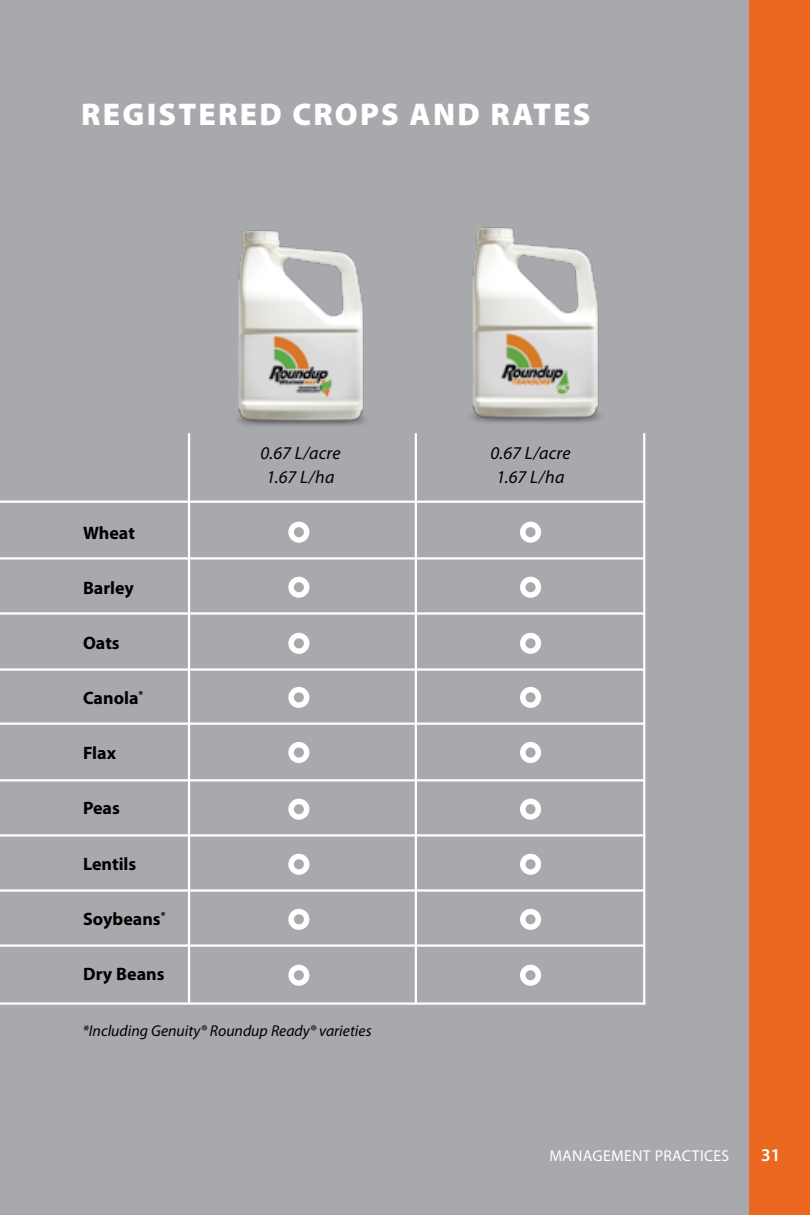
<style>
.page{position:relative;width:810px;height:1215px;background:#fff}
.page>*{position:absolute;margin:0;border:0;box-sizing:border-box;transform-origin:0 0}
.t1{font:900 31.5px "Myriad Pro";letter-spacing:.07em;color:#fff}
.t2{font:700 18px "Myriad Pro";color:#000}
.t3{font:italic 18px/23.6px "Myriad Pro";letter-spacing:.01em;color:#000;text-align:center}
.t4{font:600 18px "Myriad Pro";color:#fff}
.t5{font:italic 15.75px "Myriad Pro";color:#000}
.t6{font:15.75px "Myriad Pro";letter-spacing:.02em;color:#fff}
</style>
<div class="page">
<div style="left:0;top:0;width:758px;height:1215px;background:#a7a9ac"></div>
<hr style="left:415px;top:433px;width:2px;height:571px;background:#fff">
<img style="left:238px;top:230px;width:128px;height:196px">
<img style="left:472px;top:227px;width:128px;height:196px">
<hr style="left:0;top:501px;width:645px;height:2px;background:#fff">
<hr style="left:0;top:557px;width:645px;height:3px;background:#fff">
<hr style="left:0;top:612px;width:645px;height:3px;background:#fff">
<hr style="left:0;top:668px;width:645px;height:3px;background:#fff">
<hr style="left:0;top:723px;width:645px;height:2px;background:#fff">
<hr style="left:0;top:779px;width:645px;height:2px;background:#fff">
<hr style="left:0;top:834px;width:643px;height:3px;background:#fff">
<hr style="left:0;top:889px;width:645px;height:3px;background:#fff">
<hr style="left:0;top:944px;width:645px;height:3px;background:#fff">
<hr style="left:0;top:1002px;width:645px;height:3px;background:#fff">
<div style="left:749px;top:0;width:61px;height:1215px;background:#ea6820"></div>
<hr style="left:643px;top:433px;width:2px;height:571px;background:#fff">
<hr style="left:188px;top:433px;width:2px;height:571px;background:#fff">
<div style="left:288px;top:522px;width:21px;height:21px;background:#fff;border-radius:50%"></div>
<div style="left:294px;top:527px;width:10px;height:10px;background:#a7a9ac;border-radius:50%"></div>
<div style="left:288px;top:577px;width:21px;height:21px;background:#fff;border-radius:50%"></div>
<div style="left:294px;top:582px;width:10px;height:10px;background:#a7a9ac;border-radius:50%"></div>
<div style="left:288px;top:633px;width:21px;height:21px;background:#fff;border-radius:50%"></div>
<div style="left:294px;top:638px;width:10px;height:10px;background:#a7a9ac;border-radius:50%"></div>
<div style="left:288px;top:687px;width:21px;height:21px;background:#fff;border-radius:50%"></div>
<div style="left:294px;top:692px;width:10px;height:10px;background:#a7a9ac;border-radius:50%"></div>
<div style="left:288px;top:742px;width:21px;height:21px;background:#fff;border-radius:50%"></div>
<div style="left:294px;top:747px;width:10px;height:11px;background:#a7a9ac;border-radius:50%"></div>
<div style="left:288px;top:799px;width:21px;height:21px;background:#fff;border-radius:50%"></div>
<div style="left:294px;top:804px;width:10px;height:10px;background:#a7a9ac;border-radius:50%"></div>
<div style="left:288px;top:854px;width:21px;height:21px;background:#fff;border-radius:50%"></div>
<div style="left:294px;top:859px;width:10px;height:10px;background:#a7a9ac;border-radius:50%"></div>
<div style="left:288px;top:909px;width:21px;height:21px;background:#fff;border-radius:50%"></div>
<div style="left:294px;top:914px;width:10px;height:10px;background:#a7a9ac;border-radius:50%"></div>
<div style="left:288px;top:965px;width:21px;height:21px;background:#fff;border-radius:50%"></div>
<div style="left:294px;top:970px;width:10px;height:10px;background:#a7a9ac;border-radius:50%"></div>
<div style="left:520px;top:522px;width:21px;height:21px;background:#fff;border-radius:50%"></div>
<div style="left:526px;top:527px;width:10px;height:10px;background:#a7a9ac;border-radius:50%"></div>
<div style="left:520px;top:577px;width:21px;height:21px;background:#fff;border-radius:50%"></div>
<div style="left:526px;top:582px;width:10px;height:10px;background:#a7a9ac;border-radius:50%"></div>
<div style="left:520px;top:633px;width:21px;height:21px;background:#fff;border-radius:50%"></div>
<div style="left:526px;top:638px;width:10px;height:10px;background:#a7a9ac;border-radius:50%"></div>
<div style="left:520px;top:687px;width:21px;height:21px;background:#fff;border-radius:50%"></div>
<div style="left:526px;top:692px;width:10px;height:10px;background:#a7a9ac;border-radius:50%"></div>
<div style="left:520px;top:742px;width:21px;height:21px;background:#fff;border-radius:50%"></div>
<div style="left:526px;top:747px;width:10px;height:11px;background:#a7a9ac;border-radius:50%"></div>
<div style="left:520px;top:799px;width:21px;height:21px;background:#fff;border-radius:50%"></div>
<div style="left:526px;top:804px;width:10px;height:10px;background:#a7a9ac;border-radius:50%"></div>
<div style="left:520px;top:854px;width:21px;height:21px;background:#fff;border-radius:50%"></div>
<div style="left:526px;top:859px;width:10px;height:10px;background:#a7a9ac;border-radius:50%"></div>
<div style="left:520px;top:909px;width:21px;height:21px;background:#fff;border-radius:50%"></div>
<div style="left:526px;top:914px;width:10px;height:10px;background:#a7a9ac;border-radius:50%"></div>
<div style="left:520px;top:965px;width:21px;height:21px;background:#fff;border-radius:50%"></div>
<div style="left:526px;top:970px;width:10px;height:10px;background:#a7a9ac;border-radius:50%"></div>
<h1 class="t1" style="left:81px;top:96px;width:511px">REGISTERED CROPS AND RATES</h1>
<p class="t2" style="left:83px;top:523px;width:53px">Wheat</p>
<p class="t2" style="left:83px;top:578px;width:52px">Barley</p>
<p class="t2" style="left:83px;top:633px;width:38px">Oats</p>
<p class="t2" style="left:83px;top:688px;width:62px">Canola<sup>*</sup></p>
<p class="t2" style="left:83px;top:743px;width:35px">Flax</p>
<p class="t2" style="left:83px;top:798px;width:38px">Peas</p>
<p class="t2" style="left:83px;top:853px;width:55px">Lentils</p>
<p class="t2" style="left:83px;top:909px;width:84px">Soybeans<sup>*</sup></p>
<p class="t2" style="left:83px;top:964px;width:83px">Dry Beans</p>
<p class="t3" style="left:260px;top:442px;width:82px">0.67 L/acre<br>1.67 L/ha</p>
<p class="t3" style="left:490px;top:442px;width:82px">0.67 L/acre<br>1.67 L/ha</p>
<p class="t5" style="left:82px;top:1023px;width:291px">*Including Genuity® Roundup Ready® varieties</p>
<p class="t6" style="left:549px;top:1147px;width:181px">MANAGEMENT PRACTICES</p>
<p class="t4" style="left:761px;top:1145px;width:21px">31</p>
</div>
